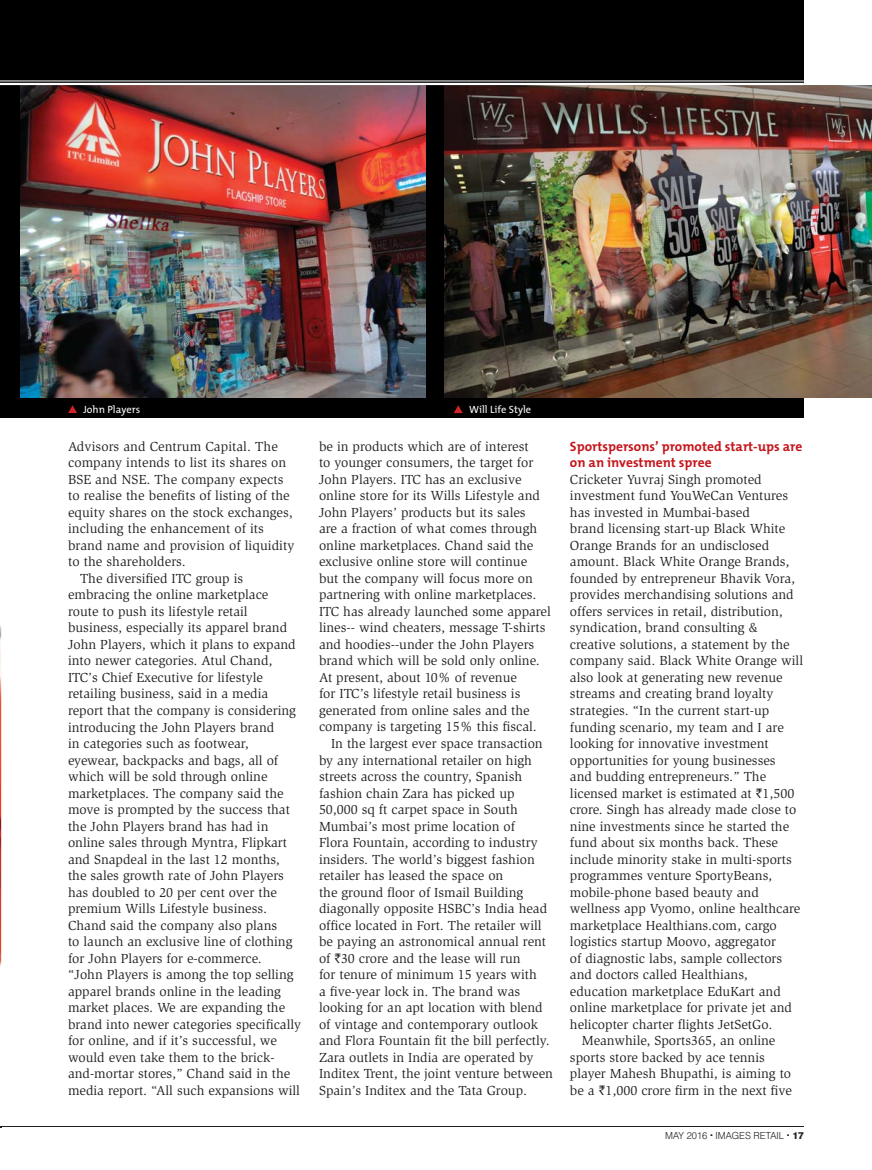
<style>
.page{position:relative;width:872px;height:1170px;background:#fff}
.page>*{position:absolute;margin:0;border:0;box-sizing:border-box;transform-origin:0 0}
.t1{font:13.5px/16.5px "Slimbach LT";color:#231f20}
.t2{font:700 13.5px/16.5px "Slo The Mix";color:#c4151c}
.t3{font:10.5px "Slo The Mix";color:#fff}
.t4{font:300 9.75px "Swiss 721 BT";color:#231f20}
.s1{font-family:"Rupee"}
.s2{font-weight:800}
</style>
<div class="page">
<hr style="left:0;top:1126px;width:804px;height:1px;background:#231f20">
<div style="left:1px;top:0;width:803px;height:418px;background:#000"></div>
<img style="left:0;top:625px;width:1px;height:503px">
<img style="left:21px;top:85px;width:404px;height:313px">
<img style="left:444px;top:85px;width:428px;height:313px">
<hr style="left:0;top:81px;width:804px;height:1px;background:#fff">
<hr style="left:0;top:83px;width:804px;height:2px;background:#fff">
<svg style="left:68px;top:405px;width:9px;height:8px"></svg>
<svg style="left:454px;top:405px;width:9px;height:8px"></svg>
<p class="t3" style="left:83px;top:404px;width:58px">John Players</p>
<p class="t3" style="left:469px;top:404px;width:64px">Will Life Style</p>
<p class="t1" style="left:68px;top:439px;width:211px">Advisors and Centrum Capital. The</p>
<p class="t1" style="left:68px;top:456px;width:220px">company intends to list its shares on</p>
<p class="t1" style="left:68px;top:472px;width:217px">BSE and NSE. The company expects</p>
<p class="t1" style="left:68px;top:489px;width:223px">to realise the benefits of listing of the</p>
<p class="t1" style="left:68px;top:505px;width:226px">equity shares on the stock exchanges,</p>
<p class="t1" style="left:68px;top:522px;width:197px">including the enhancement of its</p>
<p class="t1" style="left:68px;top:538px;width:228px">brand name and provision of liquidity</p>
<p class="t1" style="left:68px;top:555px;width:119px">to the shareholders.</p>
<p class="t1" style="left:80px;top:571px;width:165px">The diversified ITC group is</p>
<p class="t1" style="left:68px;top:588px;width:202px">embracing the online marketplace</p>
<p class="t1" style="left:68px;top:604px;width:181px">route to push its lifestyle retail</p>
<p class="t1" style="left:68px;top:621px;width:221px">business, especially its apparel brand</p>
<p class="t1" style="left:68px;top:637px;width:229px">John Players, which it plans to expand</p>
<p class="t1" style="left:68px;top:654px;width:206px">into newer categories. Atul Chand,</p>
<p class="t1" style="left:68px;top:670px;width:196px">ITC’s Chief Executive for lifestyle</p>
<p class="t1" style="left:68px;top:687px;width:202px">retailing business, said in a media</p>
<p class="t1" style="left:68px;top:703px;width:229px">report that the company is considering</p>
<p class="t1" style="left:68px;top:720px;width:208px">introducing the John Players brand</p>
<p class="t1" style="left:68px;top:736px;width:182px">in categories such as footwear,</p>
<p class="t1" style="left:68px;top:753px;width:212px">eyewear, backpacks and bags, all of</p>
<p class="t1" style="left:68px;top:769px;width:201px">which will be sold through online</p>
<p class="t1" style="left:68px;top:786px;width:217px">marketplaces. The company said the</p>
<p class="t1" style="left:68px;top:802px;width:223px">move is prompted by the success that</p>
<p class="t1" style="left:68px;top:819px;width:202px">the John Players brand has had in</p>
<p class="t1" style="left:68px;top:835px;width:220px">online sales through Myntra, Flipkart</p>
<p class="t1" style="left:68px;top:852px;width:213px">and Snapdeal in the last 12 months,</p>
<p class="t1" style="left:68px;top:868px;width:217px">the sales growth rate of John Players</p>
<p class="t1" style="left:68px;top:885px;width:210px">has doubled to 20 per cent over the</p>
<p class="t1" style="left:68px;top:901px;width:200px">premium Wills Lifestyle business.</p>
<p class="t1" style="left:68px;top:918px;width:211px">Chand said the company also plans</p>
<p class="t1" style="left:68px;top:934px;width:226px">to launch an exclusive line of clothing</p>
<p class="t1" style="left:68px;top:951px;width:195px">for John Players for e-commerce.</p>
<p class="t1" style="left:68px;top:967px;width:227px">“John Players is among the top selling</p>
<p class="t1" style="left:68px;top:984px;width:214px">apparel brands online in the leading</p>
<p class="t1" style="left:68px;top:1000px;width:219px">market places. We are expanding the</p>
<p class="t1" style="left:68px;top:1017px;width:235px">brand into newer categories specifically</p>
<p class="t1" style="left:68px;top:1033px;width:210px">for online, and if it’s successful, we</p>
<p class="t1" style="left:68px;top:1050px;width:208px">would even take them to the brick-</p>
<p class="t1" style="left:68px;top:1066px;width:224px">and-mortar stores,” Chand said in the</p>
<p class="t1" style="left:68px;top:1083px;width:233px">media report. “All such expansions will</p>
<p class="t1" style="left:319px;top:439px;width:233px">be in products which are of interest<br>to younger consumers, the target for John Players. ITC has an exclusive online store for its Wills Lifestyle and John Players’ products but its sales<br>are a fraction of what comes through online marketplaces. Chand said the exclusive online store will continue<br>but the company will focus more on partnering with online marketplaces.<br>ITC has already launched some apparel lines-- wind cheaters, message T-shirts and hoodies--under the John Players brand which will be sold only online.<br>At present, about 10% of revenue<br>for ITC’s lifestyle retail business is generated from online sales and the company is targeting 15% this fiscal.</p>
<p class="t1" style="left:319px;top:736px;width:235px;text-indent:12px">In the largest ever space transaction by any international retailer on high streets across the country, Spanish fashion chain Zara has picked up 50,000 sq ft carpet space in South Mumbai’s most prime location of<br>Flora Fountain, according to industry insiders. The world’s biggest fashion retailer has leased the space on<br>the ground floor of Ismail Building diagonally opposite HSBC’s India head office located in Fort. The retailer will be paying an astronomical annual rent of <span class="s1">`</span>30 crore and the lease will run<br>for tenure of minimum 15 years with<br>a five-year lock in. The brand was looking for an apt location with blend of vintage and contemporary outlook and Flora Fountain fit the bill perfectly.<br>Zara outlets in India are operated by Inditex Trent, the joint venture between Spain’s Inditex and the Tata Group.</p>
<p class="t2" style="left:570px;top:438px;width:234px">Sportspersons’ promoted start-ups are on an investment spree</p>
<p class="t1" style="left:570px;top:472px;width:193px">Cricketer Yuvraj Singh promoted</p>
<p class="t1" style="left:570px;top:489px;width:220px">investment fund YouWeCan Ventures</p>
<p class="t1" style="left:570px;top:505px;width:181px">has invested in Mumbai-based</p>
<p class="t1" style="left:570px;top:522px;width:217px">brand licensing start-up Black White</p>
<p class="t1" style="left:570px;top:538px;width:201px">Orange Brands for an undisclosed</p>
<p class="t1" style="left:570px;top:555px;width:221px">amount. Black White Orange Brands,</p>
<p class="t1" style="left:570px;top:571px;width:227px">founded by entrepreneur Bhavik Vora,</p>
<p class="t1" style="left:570px;top:588px;width:225px">provides merchandising solutions and</p>
<p class="t1" style="left:570px;top:604px;width:214px">offers services in retail, distribution,</p>
<p class="t1" style="left:570px;top:621px;width:189px">syndication, brand consulting &amp;</p>
<p class="t1" style="left:570px;top:637px;width:221px">creative solutions, a statement by the</p>
<p class="t1" style="left:570px;top:654px;width:235px">company said. Black White Orange will</p>
<p class="t1" style="left:570px;top:670px;width:214px">also look at generating new revenue</p>
<p class="t1" style="left:570px;top:687px;width:205px">streams and creating brand loyalty</p>
<p class="t1" style="left:570px;top:703px;width:201px">strategies. “In the current start-up</p>
<p class="t1" style="left:570px;top:720px;width:215px">funding scenario, my team and I are</p>
<p class="t1" style="left:570px;top:736px;width:200px">looking for innovative investment</p>
<p class="t1" style="left:570px;top:753px;width:207px">opportunities for young businesses</p>
<p class="t1" style="left:570px;top:769px;width:198px">and budding entrepreneurs.” The</p>
<p class="t1" style="left:570px;top:786px;width:226px">licensed market is estimated at <span class="s1">`</span>1,500</p>
<p class="t1" style="left:570px;top:802px;width:228px">crore. Singh has already made close to</p>
<p class="t1" style="left:570px;top:819px;width:221px">nine investments since he started the</p>
<p class="t1" style="left:570px;top:835px;width:209px">fund about six months back. These</p>
<p class="t1" style="left:570px;top:852px;width:223px">include minority stake in multi-sports</p>
<p class="t1" style="left:570px;top:868px;width:204px">programmes venture SportyBeans,</p>
<p class="t1" style="left:570px;top:885px;width:190px">mobile-phone based beauty and</p>
<p class="t1" style="left:570px;top:901px;width:232px">wellness app Vyomo, online healthcare</p>
<p class="t1" style="left:570px;top:918px;width:208px">marketplace Healthians.com, cargo</p>
<p class="t1" style="left:570px;top:934px;width:208px">logistics startup Moovo, aggregator</p>
<p class="t1" style="left:570px;top:951px;width:214px">of diagnostic labs, sample collectors</p>
<p class="t1" style="left:570px;top:967px;width:179px">and doctors called Healthians,</p>
<p class="t1" style="left:570px;top:984px;width:212px">education marketplace EduKart and</p>
<p class="t1" style="left:570px;top:1000px;width:224px">online marketplace for private jet and</p>
<p class="t1" style="left:570px;top:1017px;width:204px">helicopter charter flights JetSetGo.</p>
<p class="t1" style="left:582px;top:1033px;width:195px">Meanwhile, Sports365, an online</p>
<p class="t1" style="left:570px;top:1050px;width:196px">sports store backed by ace tennis</p>
<p class="t1" style="left:570px;top:1066px;width:223px">player Mahesh Bhupathi, is aiming to</p>
<p class="t1" style="left:570px;top:1083px;width:224px">be a <span class="s1">`</span>1,000 crore firm in the next five</p>
<p class="t4" style="left:665px;top:1131px;width:140px">MAY 2016 <sup>.</sup> IMAGES RETAIL <sup>.</sup> <span class="s2">17</span></p>
</div>
